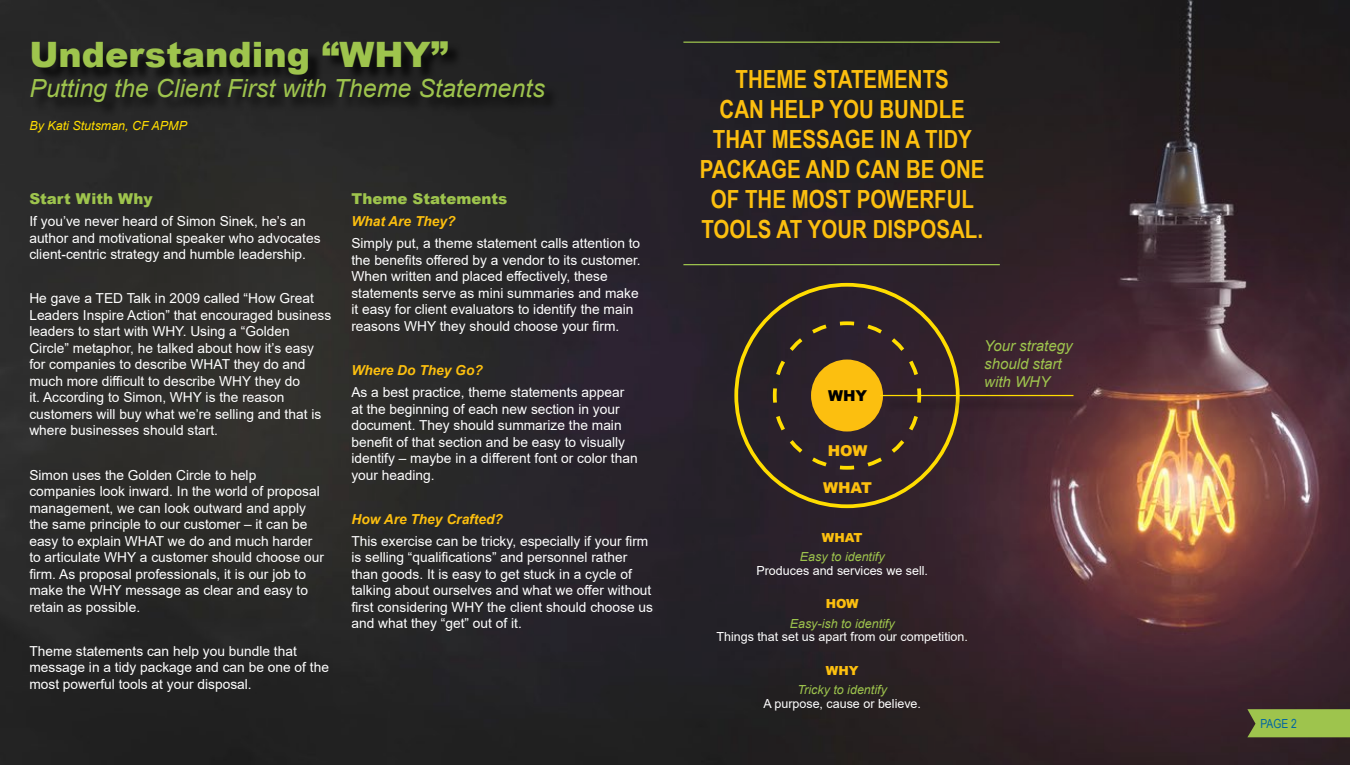
<style>
.page{position:relative;width:1350px;height:765px;background:#fff}
.page>*{position:absolute;margin:0;border:0;box-sizing:border-box;transform-origin:0 0}
.t1{font:900 35px "Arial";color:#9ec44d}
.t2{font:700 25px/30px "Arial Narrow";color:#fcbf0f;text-align:center}
.t3{font:italic 25px "Arial";color:#9ec44d}
.t4{font:italic 15px/18px "Arial";color:#9ec44d}
.t5{font:900 15px "Arial";color:#9ec44d}
.t6{font:900 15px "Arial";color:#fcbf0f}
.t7{font:900 15px "Arial";color:#000}
.t8{font:13.75px/16.5px "Arial";color:#fff}
.t9{font:italic 700 13.75px "Arial";color:#fcbf0f}
.t10{font:12.5px "Arial";color:#fff}
.t11{font:italic 12.5px "Arial";color:#9ec44d}
.t12{font:italic 12.5px "Arial";color:#fd0}
.t13{font:900 12.5px "Arial";color:#fcbf0f}
.t14{font:12.5px "Arial Narrow";color:#0066a1}
</style>
<div class="page">
<img style="left:0;top:0;width:1350px;height:765px">
<div style="left:33px;top:43px;width:527px;height:74px;background:#000;opacity:.75"></div>
<hr style="left:683px;top:42px;width:317px;height:1px;background:#9ec44d">
<hr style="left:683px;top:264px;width:317px;height:1px;background:#9ec44d">
<svg style="left:771px;top:320px;width:152px;height:152px;background:#5a4425"></svg>
<div style="left:882px;top:396px;width:207px;height:16px;background:#000;opacity:.75"></div>
<hr style="left:880px;top:395px;width:193px;height:1px;background:#fd0">
<svg style="left:1247px;top:709px;width:103px;height:28px;background:#98bb4b"></svg>
<h1 class="t1" style="left:29px;top:29px;width:420px">Understanding “WHY”</h1>
<h2 class="t3" style="left:29px;top:72px;width:517px">Putting the Client First with Theme Statements</h2>
<p class="t12" style="left:29px;top:118px;width:159px">By Kati Stutsman, CF APMP</p>
<p class="t5" style="left:29px;top:188px;width:125px">Start With Why</p>
<p class="t8" style="left:29px;top:213px;width:293px">If you’ve never heard of Simon Sinek, he’s an author and motivational speaker who advocates client-centric strategy and humble leadership.</p>
<p class="t8" style="left:29px;top:290px;width:303px">He gave a TED Talk in 2009 called “How Great Leaders Inspire Action” that encouraged business leaders to start with WHY. Using a “Golden Circle” metaphor, he talked about how it’s easy for companies to describe WHAT they do and much more difficult to describe WHY they do<br>it. According to Simon, WHY is the reason customers will buy what we’re selling and that is where businesses should start.</p>
<p class="t8" style="left:29px;top:466px;width:296px">Simon uses the Golden Circle to help companies look inward. In the world of proposal management, we can look outward and apply the same principle to our customer – it can be easy to explain WHAT we do and much harder to articulate WHY a customer should choose our firm. As proposal professionals, it is our job to make the WHY message as clear and easy to retain as possible.</p>
<p class="t8" style="left:29px;top:643px;width:301px">Theme statements can help you bundle that message in a tidy package and can be one of the most powerful tools at your disposal.</p>
<p class="t5" style="left:351px;top:188px;width:157px">Theme Statements</p>
<p class="t9" style="left:351px;top:212px;width:106px">What Are They?</p>
<p class="t8" style="left:351px;top:235px;width:291px">Simply put, a theme statement calls attention to the benefits offered by a vendor to its customer.<br>When written and placed effectively, these statements serve as mini summaries and make it easy for client evaluators to identify the main reasons WHY they should choose your firm.</p>
<p class="t9" style="left:351px;top:361px;width:133px">Where Do They Go?</p>
<p class="t8" style="left:351px;top:384px;width:288px">As a best practice, theme statements appear at the beginning of each new section in your document. They should summarize the main benefit of that section and be easy to visually identify – maybe in a different font or color than your heading.</p>
<p class="t9" style="left:351px;top:510px;width:153px">How Are They Crafted?</p>
<p class="t8" style="left:351px;top:533px;width:303px">This exercise can be tricky, especially if your firm is selling “qualifications” and personnel rather than goods. It is easy to get stuck in a cycle of talking about ourselves and what we offer without first considering WHY the client should choose us and what they “get” out of it.</p>
<h2 class="t2" style="left:700px;top:63px;width:286px">THEME STATEMENTS<br>CAN HELP YOU BUNDLE<br>THAT MESSAGE IN A TIDY<br>PACKAGE AND CAN BE ONE<br>OF THE MOST POWERFUL<br>TOOLS AT YOUR DISPOSAL.</h2>
<p class="t7" style="left:828px;top:385px;width:41px">WHY</p>
<p class="t6" style="left:828px;top:440px;width:41px">HOW</p>
<p class="t6" style="left:823px;top:477px;width:50px">WHAT</p>
<p class="t13" style="left:822px;top:529px;width:42px">WHAT</p>
<p class="t11" style="left:800px;top:549px;width:86px">Easy to identify</p>
<p class="t10" style="left:756px;top:562px;width:173px">Produces and services we sell.</p>
<p class="t13" style="left:826px;top:595px;width:35px">HOW</p>
<p class="t11" style="left:790px;top:615px;width:106px">Easy-ish to identify</p>
<p class="t10" style="left:716px;top:628px;width:253px">Things that set us apart from our competition.</p>
<p class="t13" style="left:826px;top:661px;width:34px">WHY</p>
<p class="t11" style="left:798px;top:681px;width:91px">Tricky to identify</p>
<p class="t10" style="left:763px;top:695px;width:159px">A purpose, cause or believe.</p>
<p class="t4" style="left:984px;top:337px;width:90px">Your strategy should start with WHY</p>
<p class="t14" style="left:1261px;top:714px;width:38px">PAGE 2</p>
</div>
